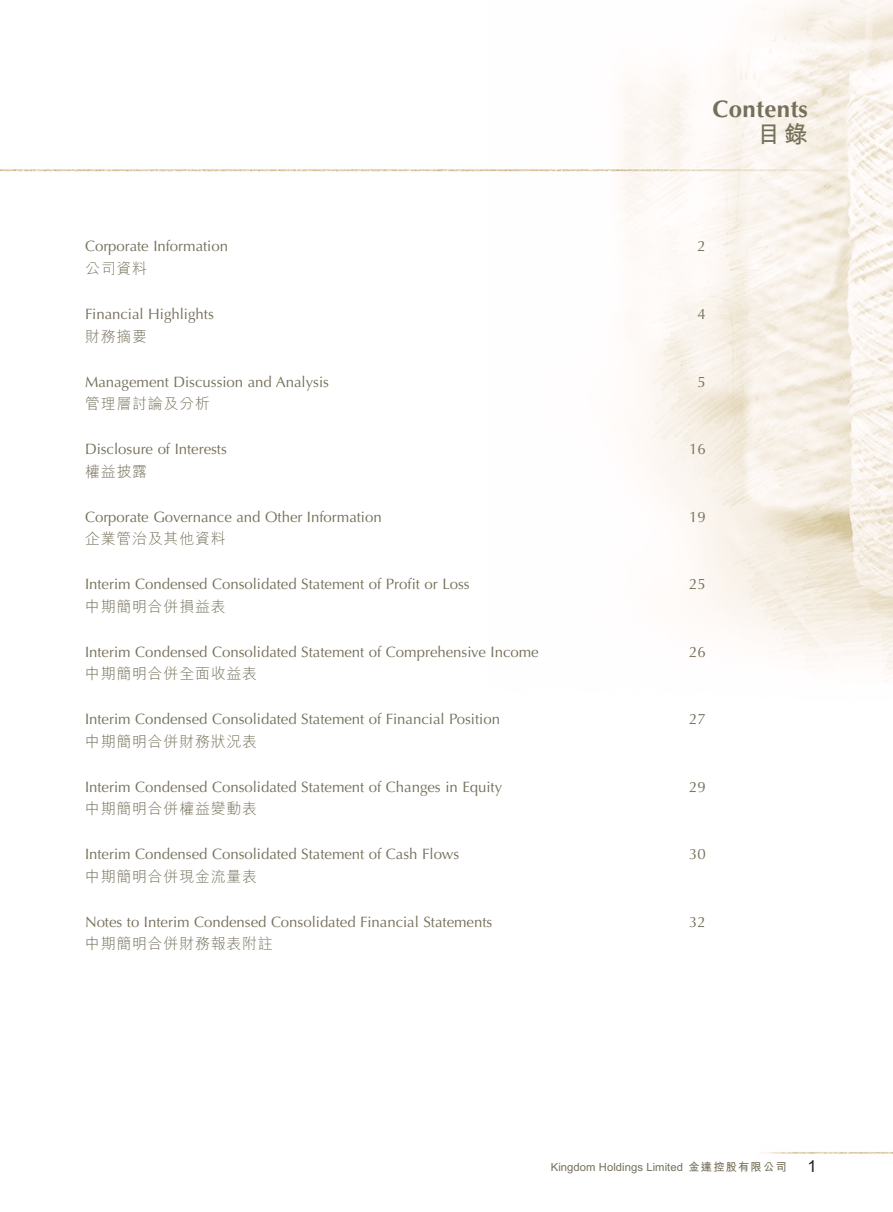
<style>
.page{position:relative;width:893px;height:1212px;background:#fff}
.page>*{position:absolute;margin:0;border:0;box-sizing:border-box;transform-origin:0 0}
.t1{font:700 24px "Optima LT Std";letter-spacing:.015em;color:#75705a}
.t2{font:700 24px "M Hei HK";color:#75705a}
.t3{font:700 16.5px "M Hei HK";color:#231f20}
.Body_Text{font:15px/22.5px "Optima LT Std";color:#75705a}
.Body_Text-2{font:300 15px "M Hei HK";letter-spacing:.05em;color:#75705a}
.t4{font:700 11.25px "M Hei HK";letter-spacing:.005em;color:#75705a}
.s1{font-family:"M Hei HK";font-weight:300}
</style>
<div class="page">
<img style="left:0;top:0;width:893px;height:1154px">
<p class="t1" style="left:712px;top:95px;width:97px">Contents</p>
<p class="t2" style="left:757px;top:117px;width:52px">目錄</p>
<p class="Body_Text" style="left:85px;top:235px;width:145px">Corporate Information</p>
<p class="Body_Text-2" style="left:85px;top:261px;width:64px">公司資料</p>
<p class="Body_Text" style="left:697px;top:235px;width:10px">2</p>
<p class="Body_Text" style="left:85px;top:303px;width:130px">Financial Highlights</p>
<p class="Body_Text-2" style="left:85px;top:328px;width:64px">財務摘要</p>
<p class="Body_Text" style="left:697px;top:303px;width:10px">4</p>
<p class="Body_Text" style="left:85px;top:370px;width:245px">Management Discussion and Analysis</p>
<p class="Body_Text-2" style="left:85px;top:396px;width:127px">管理層討論及分析</p>
<p class="Body_Text" style="left:697px;top:370px;width:10px">5</p>
<p class="Body_Text" style="left:85px;top:438px;width:143px">Disclosure of Interests</p>
<p class="Body_Text-2" style="left:85px;top:463px;width:64px">權益披露</p>
<p class="Body_Text" style="left:689px;top:438px;width:18px">16</p>
<p class="Body_Text" style="left:85px;top:505px;width:298px">Corporate Governance and Other Information<span class="s1">企業管治及其他資料</span></p>
<p class="Body_Text" style="left:689px;top:505px;width:18px">19</p>
<p class="Body_Text" style="left:85px;top:573px;width:386px">Interim Condensed Consolidated Statement of Profit or Loss<span class="s1">中期簡明合併損益表</span></p>
<p class="Body_Text" style="left:689px;top:573px;width:18px">25</p>
<p class="Body_Text" style="left:85px;top:640px;width:455px">Interim Condensed Consolidated Statement of Comprehensive Income<span class="s1">中期簡明合併全面收益表</span></p>
<p class="Body_Text" style="left:689px;top:640px;width:18px">26</p>
<p class="Body_Text" style="left:85px;top:708px;width:416px">Interim Condensed Consolidated Statement of Financial Position<span class="s1">中期簡明合併財務狀況表</span></p>
<p class="Body_Text" style="left:689px;top:708px;width:18px">27</p>
<p class="Body_Text" style="left:85px;top:775px;width:419px">Interim Condensed Consolidated Statement of Changes in Equity<span class="s1">中期簡明合併權益變動表</span></p>
<p class="Body_Text" style="left:689px;top:775px;width:18px">29</p>
<p class="Body_Text" style="left:85px;top:843px;width:376px">Interim Condensed Consolidated Statement of Cash Flows<span class="s1">中期簡明合併現金流量表</span></p>
<p class="Body_Text" style="left:689px;top:843px;width:18px">30</p>
<p class="Body_Text" style="left:85px;top:910px;width:409px">Notes to Interim Condensed Consolidated Financial Statements<span class="s1">中期簡明合併財務報表附註</span></p>
<p class="Body_Text" style="left:689px;top:910px;width:18px">32</p>
<p class="t4" style="left:551px;top:1158px;width:237px">Kingdom Holdings Limited 金達控股有限公司</p>
<p class="t3" style="left:807px;top:1153px;width:11px">1</p>
</div>
